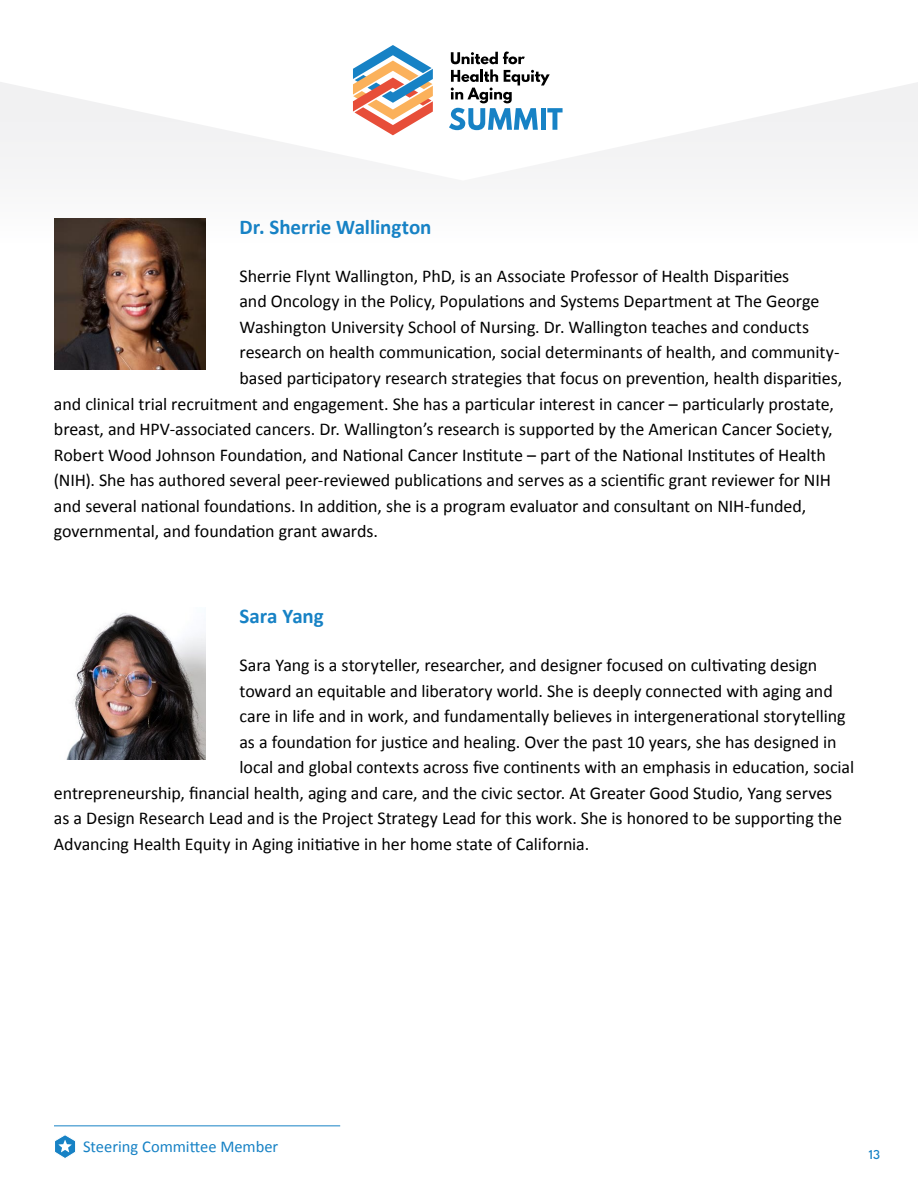
<style>
.page{position:relative;width:918px;height:1188px;background:#fff}
.page>*{position:absolute;margin:0;border:0;box-sizing:border-box;transform-origin:0 0}
.t1{font:700 21px "Calibri";letter-spacing:-.005em;color:#1782c5}
.t2{font:18px "Calibri";letter-spacing:-.005em;color:#000}
.t3{font:16.5px "Calibri";color:#1782c5}
.t4{font:500 13.5px "League Spartan";color:#1782c5}
</style>
<div class="page">
<svg style="left:0;top:82px;width:918px;height:87px;fill:#f5f5f6"></svg>
<svg style="left:353px;top:45px;width:80px;height:90px"></svg>
<svg style="left:449px;top:52px;width:114px;height:78px"></svg>
<hr style="left:54px;top:1125px;width:286px;height:1px;background:#1782c5">
<svg style="left:55px;top:1135px;width:21px;height:23px"></svg>
<img style="left:54px;top:218px;width:152px;height:152px">
<img style="left:66px;top:613px;width:140px;height:146px">
<p class="t1" style="left:240px;top:214px;width:194px">Dr. Sherrie Wallington</p>
<p class="t2" style="left:240px;top:265px;width:551px">Sherrie Flynt Wallington, PhD, is an Associate Professor of Health Disparities</p>
<p class="t2" style="left:240px;top:290px;width:581px">and Oncology in the Policy, Populations and Systems Department at The George</p>
<p class="t2" style="left:240px;top:316px;width:571px">Washington University School of Nursing. Dr. Wallington teaches and conducts</p>
<p class="t2" style="left:240px;top:341px;width:602px">research on health communication, social determinants of health, and community-</p>
<p class="t2" style="left:240px;top:367px;width:604px">based participatory research strategies that focus on prevention, health disparities,</p>
<p class="t2" style="left:54px;top:392px;width:781px">and clinical trial recruitment and engagement. She has a particular interest in cancer – particularly prostate,</p>
<p class="t2" style="left:54px;top:418px;width:780px">breast, and HPV-associated cancers. Dr. Wallington’s research is supported by the American Cancer Society,</p>
<p class="t2" style="left:54px;top:443px;width:773px">Robert Wood Johnson Foundation, and National Cancer Institute – part of the National Institutes of Health</p>
<p class="t2" style="left:54px;top:469px;width:779px">(NIH). She has authored several peer-reviewed publications and serves as a scientific grant reviewer for NIH</p>
<p class="t2" style="left:54px;top:494px;width:754px">and several national foundations. In addition, she is a program evaluator and consultant on NIH-funded,</p>
<p class="t2" style="left:54px;top:520px;width:325px">governmental, and foundation grant awards.</p>
<p class="t1" style="left:240px;top:603px;width:86px">Sara Yang</p>
<p class="t2" style="left:240px;top:654px;width:579px">Sara Yang is a storyteller, researcher, and designer focused on cultivating design</p>
<p class="t2" style="left:240px;top:680px;width:595px">toward an equitable and liberatory world. She is deeply connected with aging and</p>
<p class="t2" style="left:240px;top:705px;width:608px">care in life and in work, and fundamentally believes in intergenerational storytelling</p>
<p class="t2" style="left:240px;top:731px;width:599px">as a foundation for justice and healing. Over the past 10 years, she has designed in</p>
<p class="t2" style="left:240px;top:756px;width:616px">local and global contexts across five continents with an emphasis in education, social</p>
<p class="t2" style="left:54px;top:782px;width:780px">entrepreneurship, financial health, aging and care, and the civic sector. At Greater Good Studio, Yang serves</p>
<p class="t2" style="left:54px;top:807px;width:790px">as a Design Research Lead and is the Project Strategy Lead for this work. She is honored to be supporting the</p>
<p class="t2" style="left:54px;top:833px;width:537px">Advancing Health Equity in Aging initiative in her home state of California.</p>
<p class="t3" style="left:83px;top:1137px;width:197px">Steering Committee Member</p>
<p class="t4" style="left:869px;top:1144px;width:13px">13</p>
</div>
